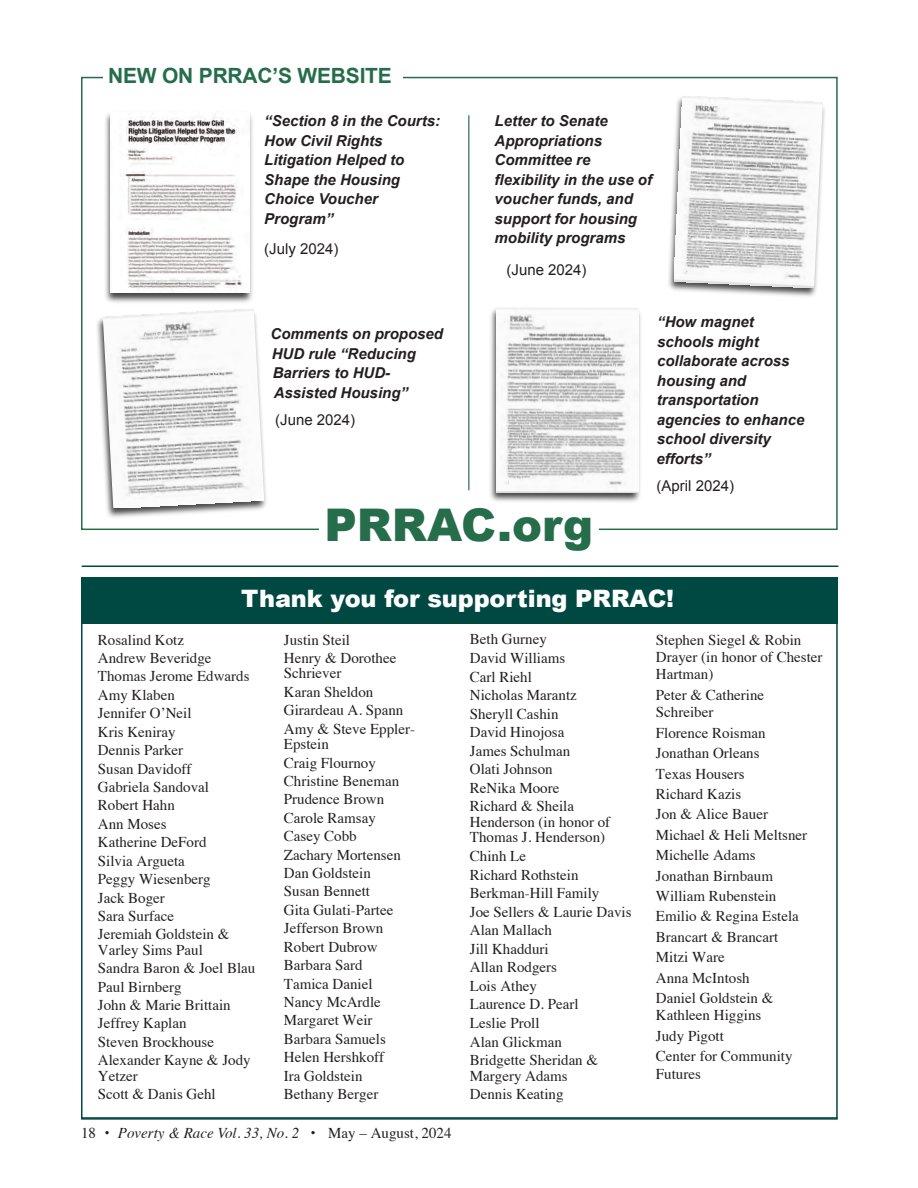
<style>
.page{position:relative;width:918px;height:1188px;background:#fff}
.page>*{position:absolute;margin:0;border:0;box-sizing:border-box;transform-origin:0 0}
.t1{font:900 45px "Arial";color:#266d4c}
.t2{font:900 24px "Arial";letter-spacing:-.005em;color:#fff}
.t3{font:700 21px "Arial";letter-spacing:-.01em;color:#266d4c}
.t4{font:15px/17.4px "Times";color:#231f20}
.t5{font:italic 700 15px/19.5px "Arial";color:#231f20}
.t6{font:italic 15px "Times CE";color:#231f20}
.t7{font:15px "Arial";color:#231f20}
.s1{font-family:"Times";font-style:normal}
.s2{font-family:"Helvetica";font-style:normal}
</style>
<div class="page">
<hr style="left:82px;top:566px;width:756px;height:1px;background:#004842">
<div style="left:81px;top:577px;width:757px;height:46px;background:#004842"></div>
<img style="left:105px;top:113px;width:148px;height:190px">
<img style="left:111px;top:113px;width:138px;height:179px">
<img style="left:97px;top:318px;width:169px;height:200px">
<img style="left:103px;top:309px;width:161px;height:199px">
<img style="left:668px;top:106px;width:157px;height:191px">
<img style="left:674px;top:96px;width:149px;height:192px">
<img style="left:490px;top:308px;width:151px;height:194px">
<img style="left:496px;top:308px;width:143px;height:185px">
<hr style="left:468px;top:115px;width:1px;height:375px;background:#004842">
<p class="t3" style="left:108px;top:64px;width:285px">NEW ON PRRAC’S WEBSITE</p>
<p class="t5" style="left:264px;top:111px;width:177px">“Section 8 in the Courts:<br>How Civil Rights<br>Litigation Helped to<br>Shape the Housing<br>Choice Voucher<br>Program”</p>
<p class="t7" style="left:264px;top:240px;width:76px">(July 2024)</p>
<p class="t5" style="left:271px;top:324px;width:174px">Comments on proposed<br>HUD rule “Reducing<br>Barriers to HUD-<br>Assisted Housing”</p>
<p class="t7" style="left:275px;top:411px;width:82px">(June 2024)</p>
<p class="t5" style="left:495px;top:111px;width:159px">Letter to Senate<br>Appropriations<br>Committee re flexibility in the use of voucher funds, and support for housing mobility programs</p>
<p class="t7" style="left:507px;top:261px;width:82px">(June 2024)</p>
<p class="t5" style="left:657px;top:312px;width:149px">“How magnet schools might collaborate across housing and transportation agencies to enhance school diversity efforts”</p>
<p class="t7" style="left:657px;top:477px;width:79px">(April 2024)</p>
<p class="t1" style="left:324px;top:492px;width:270px">PRRAC.org</p>
<p class="t2" style="left:241px;top:581px;width:435px">Thank you for supporting PRRAC!</p>
<p class="t4" style="left:98px;top:632px;width:88px">Rosalind Kotz</p>
<p class="t4" style="left:98px;top:651px;width:115px">Andrew Beveridge</p>
<p class="t4" style="left:98px;top:669px;width:153px">Thomas Jerome Edwards</p>
<p class="t4" style="left:98px;top:687px;width:79px">Amy Klaben</p>
<p class="t4" style="left:98px;top:706px;width:95px">Jennifer O’Neil</p>
<p class="t4" style="left:98px;top:724px;width:79px">Kris Keniray</p>
<p class="t4" style="left:98px;top:743px;width:87px">Dennis Parker</p>
<p class="t4" style="left:98px;top:761px;width:95px">Susan Davidoff</p>
<p class="t4" style="left:98px;top:780px;width:113px">Gabriela Sandoval</p>
<p class="t4" style="left:98px;top:798px;width:79px">Robert Hahn</p>
<p class="t4" style="left:98px;top:816px;width:70px">Ann Moses</p>
<p class="t4" style="left:98px;top:835px;width:110px">Katherine DeFord</p>
<p class="t4" style="left:98px;top:853px;width:89px">Silvia Argueta</p>
<p class="t4" style="left:98px;top:872px;width:114px">Peggy Wiesenberg</p>
<p class="t4" style="left:98px;top:890px;width:69px">Jack Boger</p>
<p class="t4" style="left:98px;top:908px;width:78px">Sara Surface</p>
<p class="t4" style="left:98px;top:928px;width:133px;line-height:15.5px">Jeremiah Goldstein &amp;<br>Varley Sims Paul</p>
<p class="t4" style="left:98px;top:961px;width:159px">Sandra Baron &amp; Joel Blau</p>
<p class="t4" style="left:98px;top:979px;width:85px">Paul Birnberg</p>
<p class="t4" style="left:98px;top:998px;width:134px">John &amp; Marie Brittain</p>
<p class="t4" style="left:98px;top:1016px;width:90px">Jeffrey Kaplan</p>
<p class="t4" style="left:98px;top:1034px;width:118px">Steven Brockhouse</p>
<p class="t4" style="left:98px;top:1054px;width:154px;line-height:15.5px">Alexander Kayne &amp; Jody<br>Yetzer</p>
<p class="t4" style="left:98px;top:1087px;width:119px">Scott &amp; Danis Gehl</p>
<p class="t4" style="left:284px;top:632px;width:68px">Justin Steil</p>
<p class="t4" style="left:284px;top:652px;width:114px;line-height:15.5px">Henry &amp; Dorothee<br>Schriever</p>
<p class="t4" style="left:284px;top:684px;width:91px">Karan Sheldon</p>
<p class="t4" style="left:284px;top:703px;width:121px">Girardeau A. Spann</p>
<p class="t4" style="left:284px;top:722px;width:133px;line-height:15.5px">Amy &amp; Steve Eppler-<br>Epstein</p>
<p class="t4" style="left:284px;top:755px;width:94px">Craig Flournoy</p>
<p class="t4" style="left:284px;top:773px;width:117px">Christine Beneman</p>
<p class="t4" style="left:284px;top:792px;width:102px">Prudence Brown</p>
<p class="t4" style="left:284px;top:810px;width:94px">Carole Ramsay</p>
<p class="t4" style="left:284px;top:829px;width:74px">Casey Cobb</p>
<p class="t4" style="left:284px;top:847px;width:119px">Zachary Mortensen</p>
<p class="t4" style="left:284px;top:866px;width:89px">Dan Goldstein</p>
<p class="t4" style="left:284px;top:884px;width:88px">Susan Bennett</p>
<p class="t4" style="left:284px;top:902px;width:111px">Gita Gulati-Partee</p>
<p class="t4" style="left:284px;top:921px;width:101px">Jefferson Brown</p>
<p class="t4" style="left:284px;top:939px;width:95px">Robert Dubrow</p>
<p class="t4" style="left:284px;top:958px;width:80px">Barbara Sard</p>
<p class="t4" style="left:284px;top:976px;width:90px">Tamica Daniel</p>
<p class="t4" style="left:284px;top:995px;width:99px">Nancy McArdle</p>
<p class="t4" style="left:284px;top:1013px;width:90px">Margaret Weir</p>
<p class="t4" style="left:284px;top:1031px;width:104px">Barbara Samuels</p>
<p class="t4" style="left:284px;top:1050px;width:102px">Helen Hershkoff</p>
<p class="t4" style="left:284px;top:1068px;width:80px">Ira Goldstein</p>
<p class="t4" style="left:284px;top:1087px;width:96px">Bethany Berger</p>
<p class="t6" style="left:81px;top:1126px;width:372px"><span class="s1">18</span> <span class="s2">•</span> Poverty &amp; Race Vol. 33, No. 2 <span class="s2">•</span> <span class="s1">May – August, 2024</span></p>
<p class="t4" style="left:470px;top:632px;width:79px">Beth Gurney</p>
<p class="t4" style="left:470px;top:651px;width:97px">David Williams</p>
<p class="t4" style="left:470px;top:669px;width:64px">Carl Riehl</p>
<p class="t4" style="left:470px;top:688px;width:109px">Nicholas Marantz</p>
<p class="t4" style="left:470px;top:706px;width:90px">Sheryll Cashin</p>
<p class="t4" style="left:470px;top:725px;width:96px">David Hinojosa</p>
<p class="t4" style="left:470px;top:743px;width:102px">James Schulman</p>
<p class="t4" style="left:470px;top:762px;width:84px">Olati Johnson</p>
<p class="t4" style="left:470px;top:780px;width:91px">ReNika Moore</p>
<p class="t4" style="left:470px;top:800px;width:142px;line-height:15.6px">Richard &amp; Sheila<br>Henderson (in honor of<br>Thomas J. Henderson)</p>
<p class="t4" style="left:470px;top:849px;width:58px">Chinh Le</p>
<p class="t4" style="left:470px;top:867px;width:110px">Richard Rothstein</p>
<p class="t4" style="left:470px;top:886px;width:131px">Berkman-Hill Family</p>
<p class="t4" style="left:470px;top:904px;width:163px">Joe Sellers &amp; Laurie Davis</p>
<p class="t4" style="left:470px;top:923px;width:84px">Alan Mallach</p>
<p class="t4" style="left:470px;top:941px;width:80px">Jill Khadduri</p>
<p class="t4" style="left:470px;top:960px;width:89px">Allan Rodgers</p>
<p class="t4" style="left:470px;top:978px;width:69px">Lois Athey</p>
<p class="t4" style="left:470px;top:997px;width:110px">Laurence D. Pearl</p>
<p class="t4" style="left:470px;top:1016px;width:71px">Leslie Proll</p>
<p class="t4" style="left:470px;top:1034px;width:94px">Alan Glickman</p>
<p class="t4" style="left:470px;top:1054px;width:130px;line-height:15.6px">Bridgette Sheridan &amp;<br>Margery Adams</p>
<p class="t4" style="left:470px;top:1087px;width:95px">Dennis Keating</p>
<p class="t4" style="left:656px;top:632px;width:168px">Stephen Siegel &amp; Robin<br>Drayer (in honor of Chester<br>Hartman)</p>
<p class="t4" style="left:656px;top:687px;width:110px">Peter &amp; Catherine<br>Schreiber</p>
<p class="t4" style="left:656px;top:725px;width:111px">Florence Roisman</p>
<p class="t4" style="left:656px;top:746px;width:105px">Jonathan Orleans</p>
<p class="t4" style="left:656px;top:766px;width:90px">Texas Housers</p>
<p class="t4" style="left:656px;top:786px;width:87px">Richard Kazis</p>
<p class="t4" style="left:656px;top:807px;width:114px">Jon &amp; Alice Bauer</p>
<p class="t4" style="left:656px;top:827px;width:153px">Michael &amp; Heli Meltsner</p>
<p class="t4" style="left:656px;top:848px;width:101px">Michelle Adams</p>
<p class="t4" style="left:656px;top:868px;width:119px">Jonathan Birnbaum</p>
<p class="t4" style="left:656px;top:889px;width:122px">William Rubenstein</p>
<p class="t4" style="left:656px;top:909px;width:144px">Emilio &amp; Regina Estela</p>
<p class="t4" style="left:656px;top:929px;width:124px">Brancart &amp; Brancart</p>
<p class="t4" style="left:656px;top:950px;width:70px">Mitzi Ware</p>
<p class="t4" style="left:656px;top:970px;width:95px">Anna McIntosh</p>
<p class="t4" style="left:656px;top:991px;width:119px">Daniel Goldstein &amp;<br>Kathleen Higgins</p>
<p class="t4" style="left:656px;top:1028px;width:69px">Judy Pigott</p>
<p class="t4" style="left:656px;top:1049px;width:138px">Center for Community<br>Futures</p>
</div>
